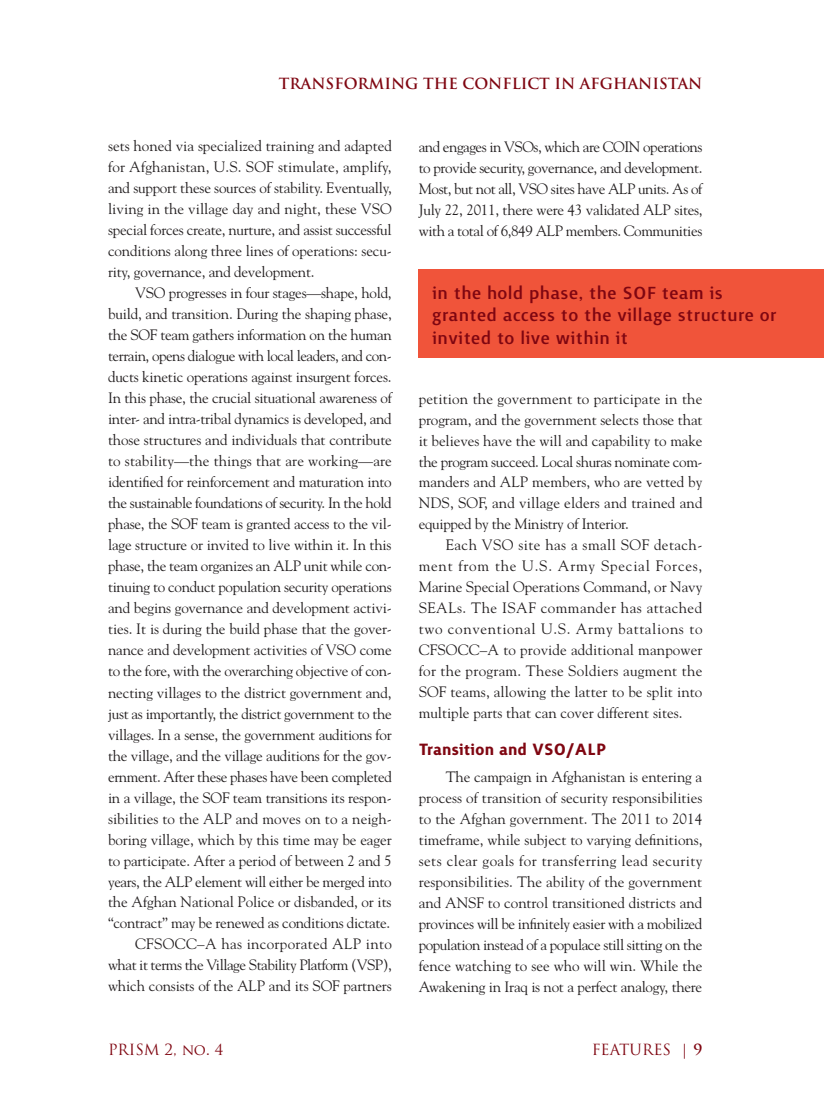
<style>
.page{position:relative;width:824px;height:1107px;background:#fff}
.page>*{position:absolute;margin:0;border:0;box-sizing:border-box;transform-origin:0 0}
.Pull_Quote_Text{font:500 22.5px/22.5px "Surface";letter-spacing:.02em;color:#7f0611}
.HEAD__A{font:700 21px "Surface";color:#7f0611}
.Body_TXT{font:15px/21px "Goudy Std";letter-spacing:-.015em;color:#231f20;text-align:justify}
.Body_TXT-2{font:700 15px "Trajan Pro";color:#7f0611}
.t1{font:15px "Trajan Pro";color:#7f0611}
.s1{font-weight:700}
</style>
<div class="page">
<div style="left:418px;top:269px;width:406px;height:88px;background:#f0543a"></div>
<p class="Body_TXT-2" style="left:279px;top:74px;width:425px">TRANSFORMING THE CONFLICT IN AFGHANISTAN</p>
<p class="Body_TXT" style="left:108px;top:136px;width:285px">sets honed via specialized training and adapted for Afghanistan, U.S. SOF stimulate, amplify, and support these sources of stability. Eventually, living in the village day and night, these VSO special forces create, nurture, and assist successful conditions along three lines of operations: secu&shy;rity, governance, and development.</p>
<p class="Body_TXT" style="left:108px;top:283px;width:285px;text-indent:27px">VSO progresses in four stages—shape, hold, build, and transition. During the shaping phase, the SOF team gathers information on the human terrain, opens dialogue with local leaders, and con&shy;ducts kinetic operations against insurgent forces.<br>In this phase, the crucial situational awareness of inter- and intra-tribal dynamics is developed, and those structures and individuals that contribute to stability—the things that are working—are identified for reinforcement and maturation into the sustainable foundations of security. In the hold phase, the SOF team is granted access to the vil&shy;lage structure or invited to live within it. In this phase, the team organizes an ALP unit while con&shy;tinuing to conduct population security operations and begins governance and development activi&shy;ties. It is during the build phase that the gover&shy;nance and development activities of VSO come to the fore, with the overarching objective of con&shy;necting villages to the district government and, just as importantly, the district government to the villages. In a sense, the government auditions for the village, and the village auditions for the gov&shy;ernment. After these phases have been completed in a village, the SOF team transitions its respon&shy;sibilities to the ALP and moves on to a neigh&shy;boring village, which by this time may be eager to participate. After a period of between 2 and 5 years, the ALP element will either be merged into the Afghan National Police or disbanded, or its “contract” may be renewed as conditions dictate.</p>
<p class="Body_TXT" style="left:108px;top:934px;width:285px;text-indent:27px">CFSOCC–A has incorporated ALP into what it terms the Village Stability Platform (VSP), which consists of the ALP and its SOF partners</p>
<p class="Body_TXT" style="left:418px;top:136px;width:285px">and engages in VSOs, which are COIN operations to provide security, governance, and development.<br>Most, but not all, VSO sites have ALP units. As of July 22, 2011, there were 43 validated ALP sites, with a total of 6,849 ALP members. Communities</p>
<p class="Pull_Quote_Text" style="left:432px;top:282px;width:346px">in the hold phase, the SOF team is granted access to the village structure or invited to live within it</p>
<p class="Body_TXT" style="left:418px;top:388px;width:285px">petition the government to participate in the program, and the government selects those that it believes have the will and capability to make the program succeed. Local shuras nominate com&shy;manders and ALP members, who are vetted by NDS, SOF, and village elders and trained and equipped by the Ministry of Interior.</p>
<p class="Body_TXT" style="left:418px;top:535px;width:285px;text-indent:27px">Each VSO site has a small SOF detach&shy;ment from the U.S. Army Special Forces, Marine Special Operations Command, or Navy SEALs. The ISAF commander has attached two conventional U.S. Army battalions to CFSOCC–A to provide additional manpower for the program. These Soldiers augment the SOF teams, allowing the latter to be split into multiple parts that can cover different sites.</p>
<p class="HEAD__A" style="left:418px;top:740px;width:189px">Transition and VSO/ALP</p>
<p class="Body_TXT" style="left:418px;top:766px;width:285px;text-indent:27px">The campaign in Afghanistan is entering a process of transition of security responsibilities to the Afghan government. The 2011 to 2014 timeframe, while subject to varying definitions, sets clear goals for transferring lead security responsibilities. The ability of the government and ANSF to control transitioned districts and provinces will be infinitely easier with a mobilized population instead of a populace still sitting on the fence watching to see who will win. While the Awakening in Iraq is not a perfect analogy, there</p>
<p class="t1" style="left:108px;top:1040px;width:117px">PRISM 2, no. 4</p>
<p class="t1" style="left:591px;top:1040px;width:112px">FEATURES | <span class="s1">9</span></p>
</div>
